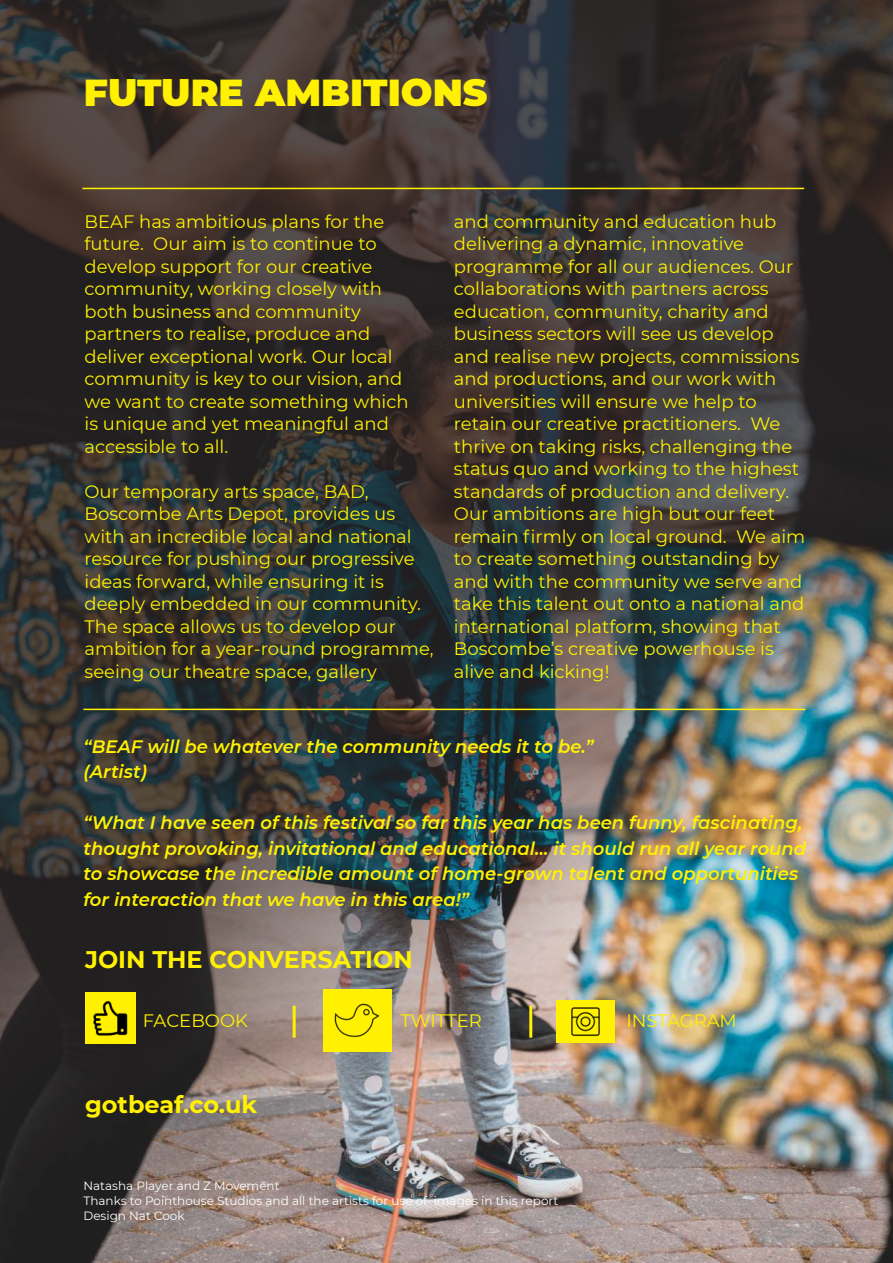
<style>
.page{position:relative;width:893px;height:1263px;background:#fff}
.page>*{position:absolute;margin:0;border:0;box-sizing:border-box;transform-origin:0 0}
.t1{font:900 37.5px "Montserrat";color:#fff101}
.t2{font:700 24px "Montserrat";color:#fff101}
.t3{font:18px/22.5px "Montserrat";color:#fff101}
.t4{font:italic 600 18px/25.5px "Montserrat";color:#fff101}
.t5{font:12px/15px "Montserrat";color:#fff}
</style>
<div class="page">
<img style="left:0;top:0;width:893px;height:1263px">
<hr style="left:82px;top:188px;width:722px;height:1px;background:#fff101">
<hr style="left:83px;top:709px;width:722px;height:1px;background:#fff101">
<div style="left:556px;top:1000px;width:59px;height:43px;background:#fff101"></div>
<img style="left:571px;top:1007px;width:29px;height:30px">
<div style="left:323px;top:989px;width:68px;height:63px;background:#fff101"></div>
<img style="left:334px;top:1003px;width:46px;height:35px">
<hr style="left:293px;top:1006px;width:3px;height:31px;background:#fff101">
<hr style="left:529px;top:1006px;width:3px;height:31px;background:#fff101">
<img style="left:85px;top:993px;width:51px;height:50px">
<h1 class="t1" style="left:84px;top:65px;width:405px">FUTURE AMBITIONS</h1>
<p class="t3" style="left:85px;top:210px;width:326px">BEAF has ambitious plans for the future. Our aim is to continue to develop support for our creative community, working closely with both business and community partners to realise, produce and deliver exceptional work. Our local community is key to our vision, and we want to create something which is unique and yet meaningful and accessible to all.</p>
<p class="t3" style="left:85px;top:480px;width:351px">Our temporary arts space, BAD, Boscombe Arts Depot, provides us with an incredible local and national resource for pushing our progressive ideas forward, while ensuring it is deeply embedded in our community.<br>The space allows us to develop our ambition for a year-round programme, seeing our theatre space, gallery</p>
<p class="t3" style="left:454px;top:210px;width:353px">and community and education hub delivering a dynamic, innovative programme for all our audiences. Our collaborations with partners across education, community, charity and business sectors will see us develop and realise new projects, commissions and productions, and our work with universities will ensure we help to retain our creative practitioners. We thrive on taking risks, challenging the status quo and working to the highest standards of production and delivery.<br>Our ambitions are high but our feet remain firmly on local ground. We aim to create something outstanding by and with the community we serve and take this talent out onto a national and international platform, showing that Boscombe’s creative powerhouse is alive and kicking!</p>
<p class="t4" style="left:83px;top:733px;width:512px">“BEAF will be whatever the community needs it to be.” (Artist)</p>
<p class="t4" style="left:83px;top:809px;width:724px">“What I have seen of this festival so far this year has been funny, fascinating, thought provoking, invitational and educational… it should run all year round to showcase the incredible amount of home-grown talent and opportunities for interaction that we have in this area!”</p>
<h2 class="t2" style="left:85px;top:942px;width:329px">JOIN THE CONVERSATION</h2>
<p class="t3" style="left:143px;top:1008px;width:107px">FACEBOOK</p>
<p class="t3" style="left:401px;top:1009px;width:83px">TWITTER</p>
<p class="t3" style="left:626px;top:1009px;width:112px">INSTAGRAM</p>
<h2 class="t2" style="left:85px;top:1087px;width:174px">gotbeaf.co.uk</h2>
<p class="t5" style="left:83px;top:1177px;width:476px">Natasha Player and Z Movement<br>Thanks to Pointhouse Studios and all the artists for use of images in this report<br>Design Nat Cook</p>
</div>
